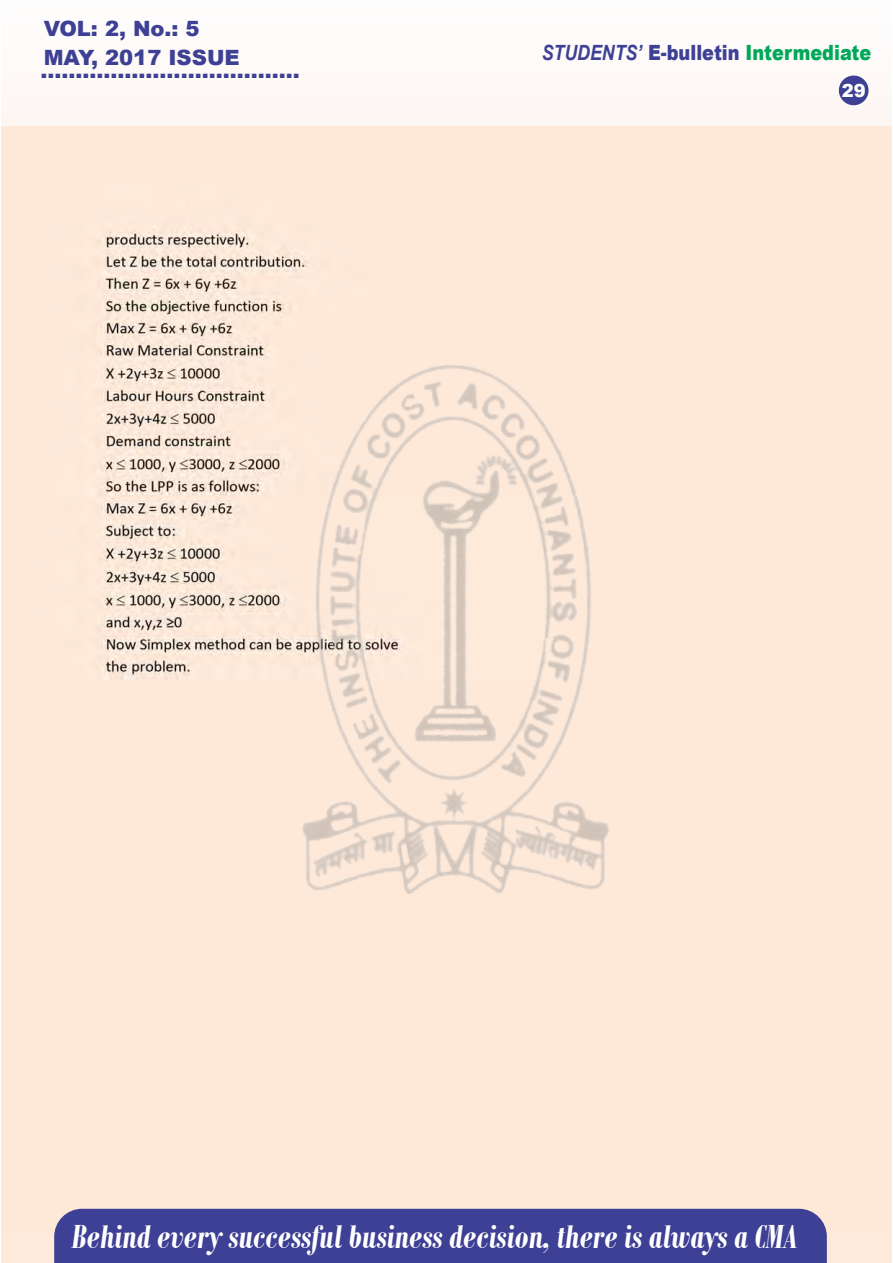
<style>
.page{position:relative;width:893px;height:1263px;background:#fff}
.page>*{position:absolute;margin:0;border:0;box-sizing:border-box;transform-origin:0 0}
.t1{font:italic 700 36px "Bodoni MT Condensed";color:#fff;scale:.94 1}
.t2{font:900 21px/29.7px "Arial";color:#3d4094}
.t3{font:900 21px "Arial";color:#00a859;scale:.84 1}
.t4{font:900 18px "Arial";color:#fff}
.s1{font-weight:700;font-style:italic;color:#3d4094}
.s2{color:#3d4094}
</style>
<div class="page">
<div style="left:1px;top:0;width:891px;height:1263px;background:#fefaf8"></div>
<div style="left:839px;top:76px;width:29px;height:29px;background:#3d4094;border-radius:50%"></div>
<div style="left:1px;top:126px;width:891px;height:1137px;background:#fee9d9"></div>
<div style="left:54px;top:1209px;width:773px;height:54px;background:#3d4094"></div>
<img style="left:278px;top:329px;width:337px;height:605px">
<p class="t2" style="left:44px;top:13px;width:198px">VOL: 2, No.: 5<br>MAY, 2017 ISSUE</p>
<p class="t2" style="left:40px;top:55px;width:261px">.....................................</p>
<p class="t3" style="left:542px;top:37px;width:394px"><span class="s1">STUDENTS’</span> <span class="s2">E-bulletin</span> Intermediate</p>
<p class="t4" style="left:842px;top:77px;width:26px">29</p>
<h1 class="t1" style="left:72px;top:1215px;width:774px">Behind every successful business decision, there is always a CMA</h1>
</div>
